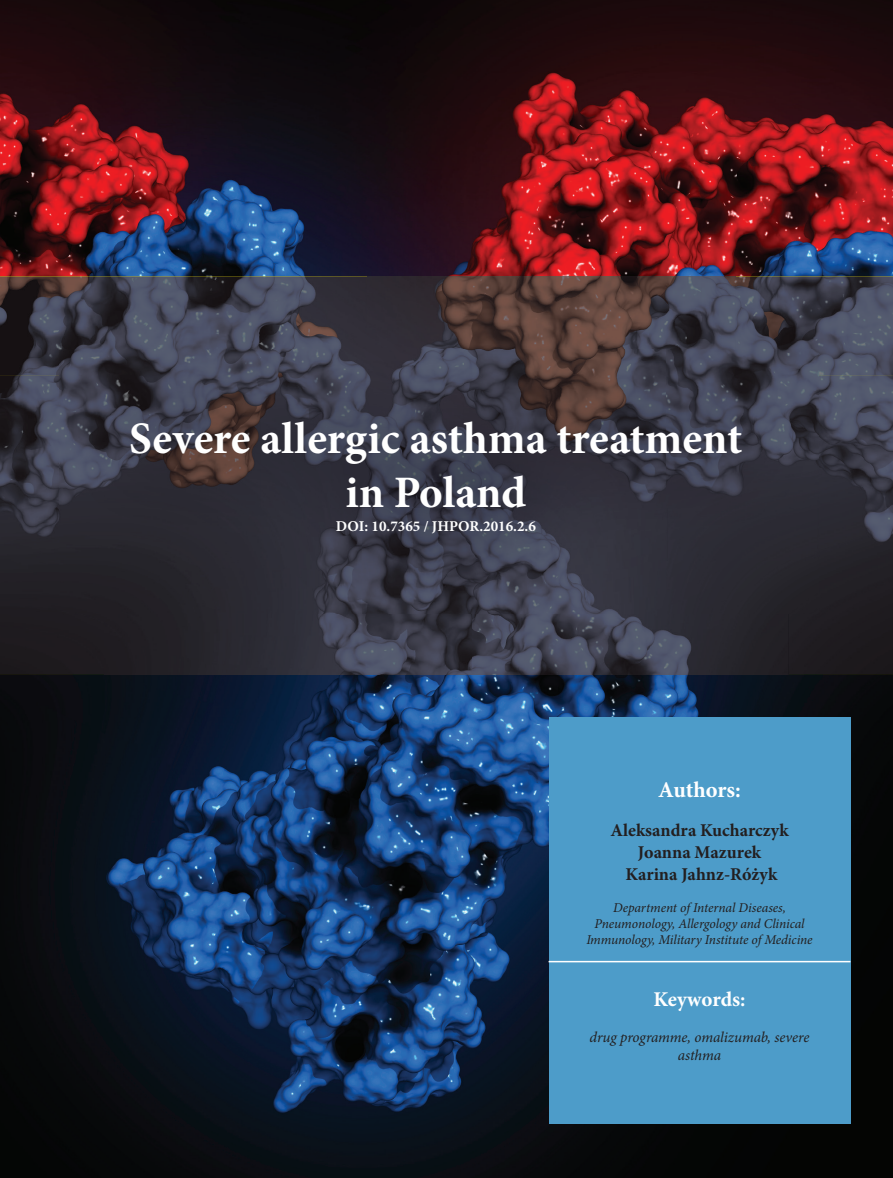
<style>
.page{position:relative;width:893px;height:1178px;background:#fff}
.page>*{position:absolute;margin:0;border:0;box-sizing:border-box;transform-origin:0 0}
.t1{font:700 45px/54px "Minion Pro";color:#fff;text-align:center}
.t2{font:700 22.5px "Minion Pro";color:#fff}
.t3{font:700 21px "Minion Pro";letter-spacing:-.005em;color:#fff}
.t4{font:700 18px/21.6px "Minion Pro";color:#231f20;text-align:center}
.t5{font:italic 15px/18px "Minion Pro";letter-spacing:-.01em;color:#231f20;text-align:center}
.t6{font:700 15px "Minion Pro";color:#fff}
.t7{font:italic 13.5px/16.2px "Minion Pro";letter-spacing:-.005em;color:#231f20;text-align:center}
</style>
<div class="page">
<img style="left:0;top:0;width:893px;height:1178px">
<img style="left:0;top:276px;width:367px;height:99px">
<img style="left:367px;top:276px;width:368px;height:74px">
<img style="left:735px;top:276px;width:158px;height:99px">
<img style="left:0;top:375px;width:105px;height:299px">
<img style="left:788px;top:375px;width:105px;height:299px">
<img style="left:105px;top:614px;width:683px;height:60px">
<img style="left:59px;top:350px;width:760px;height:264px">
<div style="left:549px;top:716px;width:301px;height:407px;background:#4d9cc9"></div>
<hr style="left:549px;top:961px;width:301px;height:1px;background:#fff">
<h1 class="t1" style="left:129px;top:411px;width:615px">Severe allergic asthma treatment in Poland</h1>
<p class="t6" style="left:336px;top:515px;width:201px">DOI: 10.7365 / JHPOR.2016.2.6</p>
<h2 class="t2" style="left:658px;top:774px;width:84px">Authors:</h2>
<h3 class="t4" style="left:610px;top:819px;width:180px">Aleksandra Kucharczyk<br>Joanna Mazurek<br>Karina Jahnz-Różyk</h3>
<p class="t7" style="left:586px;top:899px;width:228px">Department of Internal Diseases,<br>Pneumonology, Allergology and Clinical<br>Immunology, Military Institute of Medicine</p>
<h3 class="t3" style="left:653px;top:984px;width:94px">Keywords:</h3>
<p class="t5" style="left:590px;top:1028px;width:221px">drug programme, omalizumab, severe asthma</p>
</div>
